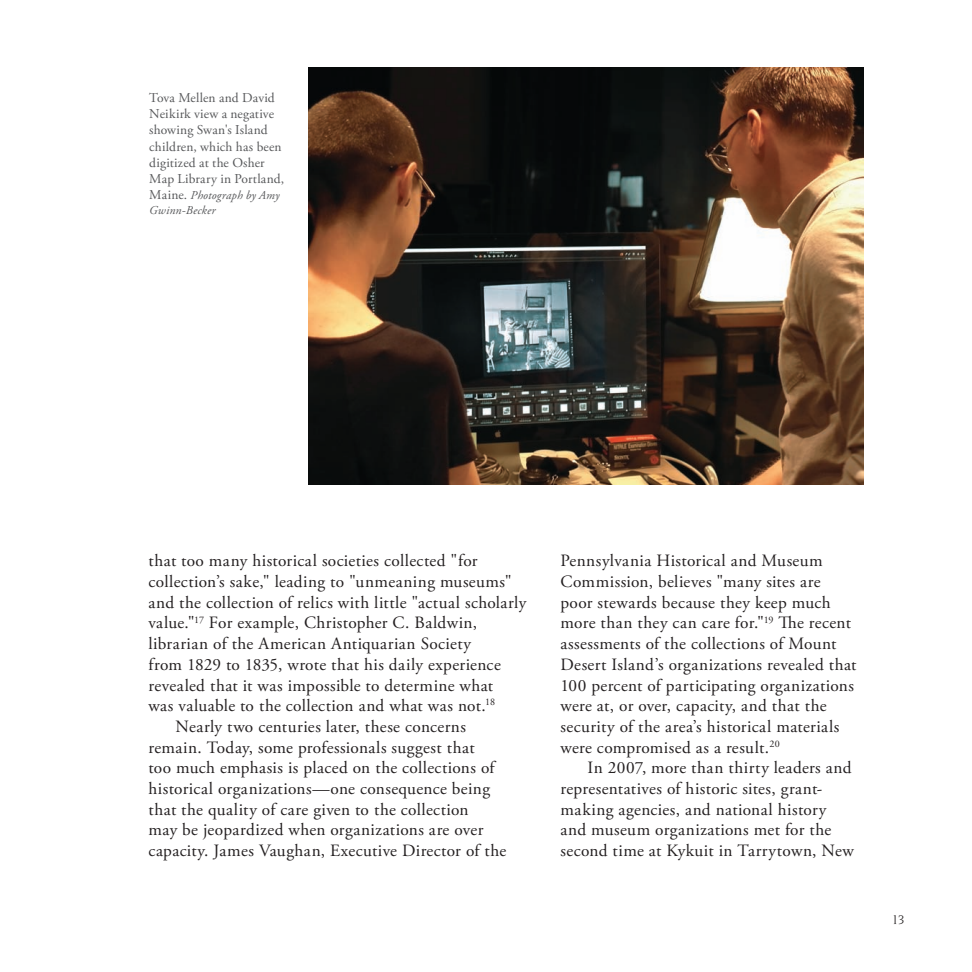
<style>
.page{position:relative;width:972px;height:972px;background:#fff}
.page>*{position:absolute;margin:0;border:0;box-sizing:border-box;transform-origin:0 0}
.body{font:17.25px/20.7px "Adobe Garamond Pro";letter-spacing:.02em;color:#231f20}
.t1{font:13.5px/16.2px "Adobe Garamond Pro";letter-spacing:.015em;color:#57585a}
.t2{font:italic 13.5px "Novarese";color:#231f20}
.t3{font:italic 12px/14.4px "Adobe Garamond Pro";letter-spacing:.015em;color:#57585a}
.s1{font-style:normal;font-size:13.5px}
</style>
<div class="page">
<img style="left:308px;top:68px;width:556px;height:416px">
<p class="t1" style="left:149px;top:90px;width:137px">Tova Mellen and David<br>Neikirk view a negative showing Swan's Island children, which has been digitized at the Osher<br>Map Library in Portland,</p>
<p class="t3" style="left:149px;top:189px;width:132px"><span class="s1">Maine.</span> Photograph by Amy<br>Gwinn-Becker</p>
<p class="body" style="left:148px;top:551px;width:379px">that too many historical societies collected "for collection’s sake," leading to "unmeaning museums" and the collection of relics with little "actual scholarly value."<sup>17</sup> For example, Christopher C. Baldwin, librarian of the American Antiquarian Society<br>from 1829 to 1835, wrote that his daily experience revealed that it was impossible to determine what<br>was valuable to the collection and what was not.<sup>18</sup></p>
<p class="body" style="left:148px;top:717px;width:359px;text-indent:27px">Nearly two centuries later, these concerns remain. Today, some professionals suggest that<br>too much emphasis is placed on the collections of historical organizations—one consequence being that the quality of care given to the collection<br>may be jeopardized when organizations are over capacity. James Vaughan, Executive Director of the</p>
<p class="body" style="left:561px;top:551px;width:298px">Pennsylvania Historical and Museum Commission, believes "many sites are poor stewards because they keep much more than they can care for."<sup>19</sup> The recent assessments of the collections of Mount Desert Island’s organizations revealed that 100 percent of participating organizations were at, or over, capacity, and that the security of the area’s historical materials were compromised as a result.<sup>20</sup></p>
<p class="body" style="left:561px;top:758px;width:295px;text-indent:27px">In 2007, more than thirty leaders and representatives of historic sites, grant&shy;making agencies, and national history and museum organizations met for the second time at Kykuit in Tarrytown, New</p>
<p class="t2" style="left:892px;top:912px;width:14px">13</p>
</div>
